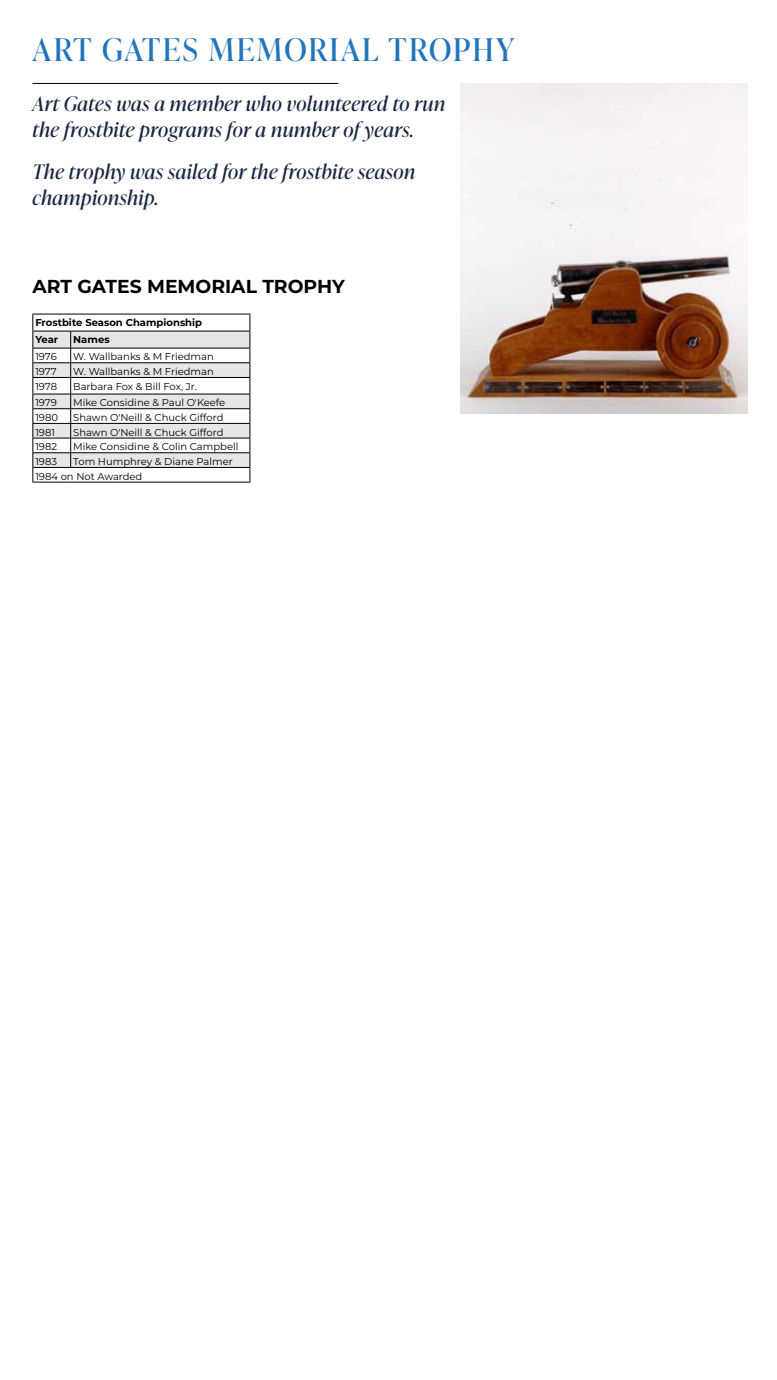
<style>
.page{position:relative;width:777px;height:1380px;background:#fff}
.page>*{position:absolute;margin:0;border:0;box-sizing:border-box;transform-origin:0 0}
.t1{font:31.25px "Ivy Presto Display";letter-spacing:.075em;color:#2275bc}
.t2{font:italic 20px/26.2px "Ivy Presto Display";letter-spacing:.025em;color:#192641}
.t3{font:700 18.75px "Montserrat";color:#000}
.t4{font:10px "Montserrat";color:#000}
.t5{font:700 10px "Montserrat";color:#000}
</style>
<div class="page">
<img style="left:460px;top:84px;width:287px;height:330px">
<hr style="left:32px;top:83px;width:306px;height:1px;background:#000">
<svg style="left:32px;top:314px;width:218px;height:168px"></svg>
<hr style="left:32px;top:482px;width:39px;height:1px;background:#000">
<hr style="left:71px;top:482px;width:179px;height:1px;background:#000">
<p class="t1" style="left:32px;top:27px;width:483px">ART GATES MEMORIAL TROPHY</p>
<p class="t2" style="left:32px;top:90px;width:414px">Art Gates was a member who volunteered to run the frostbite programs for a number of years.</p>
<p class="t2" style="left:32px;top:158px;width:384px">The trophy was sailed for the frostbite season championship.</p>
<p class="t3" style="left:32px;top:273px;width:314px">ART GATES MEMORIAL TROPHY</p>
<p class="t5" style="left:35px;top:315px;width:168px">Frostbite Season Championship</p>
<p class="t5" style="left:35px;top:333px;width:24px">Year</p>
<p class="t5" style="left:73px;top:333px;width:38px">Names</p>
<p class="t4" style="left:35px;top:350px;width:23px">1976</p>
<p class="t4" style="left:73px;top:350px;width:142px">W. Wallbanks &amp; M Friedman</p>
<p class="t4" style="left:35px;top:365px;width:23px">1977</p>
<p class="t4" style="left:73px;top:365px;width:142px">W. Wallbanks &amp; M Friedman</p>
<p class="t4" style="left:35px;top:379px;width:23px">1978</p>
<p class="t4" style="left:73px;top:379px;width:125px">Barbara Fox &amp; Bill Fox, Jr.</p>
<p class="t4" style="left:35px;top:396px;width:23px">1979</p>
<p class="t4" style="left:73px;top:396px;width:153px">Mike Considine &amp; Paul O'Keefe</p>
<p class="t4" style="left:35px;top:410px;width:24px">1980</p>
<p class="t4" style="left:73px;top:410px;width:152px">Shawn O'Neill &amp; Chuck Gifford</p>
<p class="t4" style="left:35px;top:425px;width:21px">1981</p>
<p class="t4" style="left:73px;top:425px;width:152px">Shawn O'Neill &amp; Chuck Gifford</p>
<p class="t4" style="left:35px;top:440px;width:23px">1982</p>
<p class="t4" style="left:73px;top:440px;width:167px">Mike Considine &amp; Colin Campbell</p>
<p class="t4" style="left:35px;top:455px;width:23px">1983</p>
<p class="t4" style="left:73px;top:455px;width:161px">Tom Humphrey &amp; Diane Palmer</p>
<p class="t4" style="left:35px;top:469px;width:108px">1984 on Not Awarded</p>
</div>
